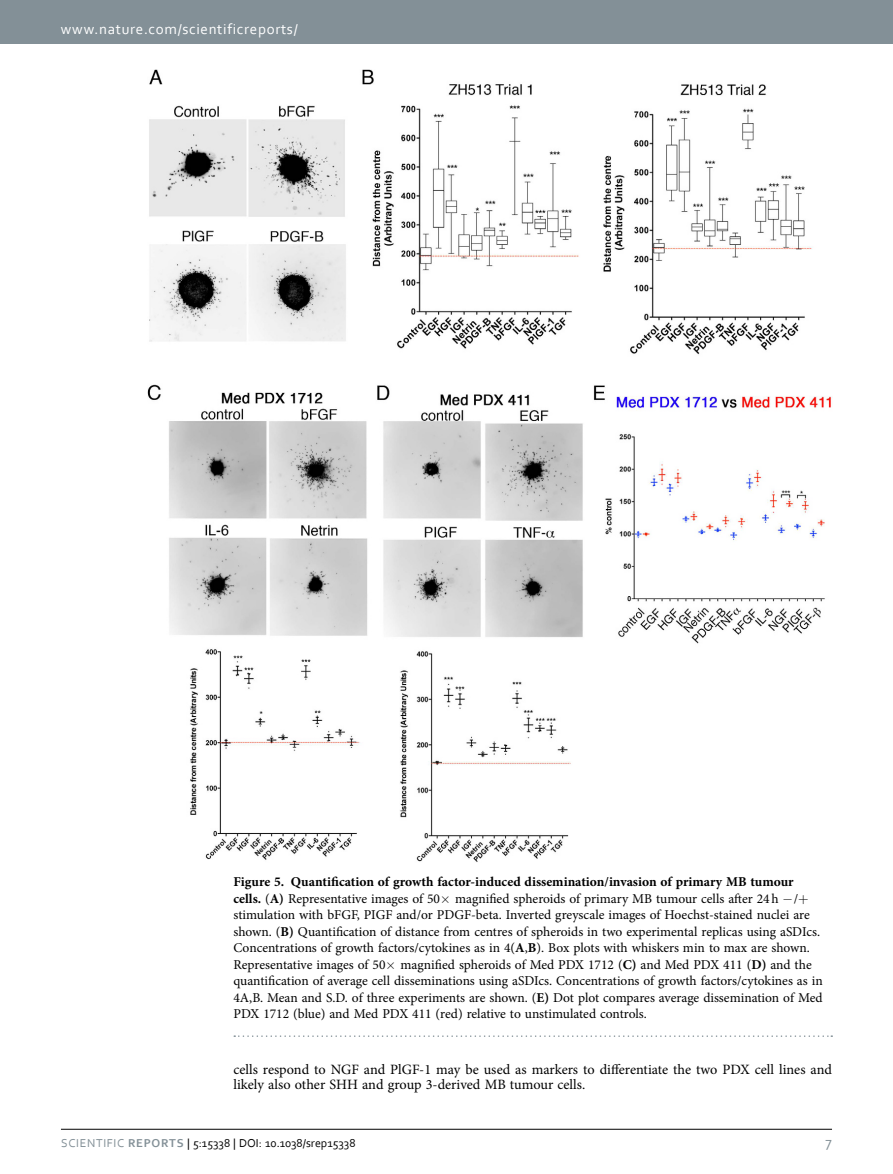
<style>
.page{position:relative;width:893px;height:1174px;background:#fff}
.page>*{position:absolute;margin:0;border:0;box-sizing:border-box;transform-origin:0 0}
.t1{font:15px "Corbel 2";letter-spacing:.045em;color:#fff}
.t2{font:15px "Corbel 2";color:#839097}
.t3{font:14.25px/15.8px "Minion Pro";letter-spacing:-.005em;color:#000}
.t4{font:13.5px/16.5px "Minion Pro";letter-spacing:-.005em;color:#000}
.t5{font:12px "Corbel 2";color:#000}
.s1{font-weight:700}
.s2{color:#839097}
.s3{font-family:"Corbel";font-weight:700;color:#839097}
</style>
<div class="page">
<div style="left:0;top:0;width:893px;height:43px;background:#839097"></div>
<hr style="left:61px;top:1129px;width:771px;height:1px;background:#000">
<img style="left:148px;top:70px;width:683px;height:792px">
<svg style="left:234px;top:1035px;width:598px;height:2px"></svg>
<p class="t1" style="left:61px;top:19px;width:238px">www.nature.com/scientificreports/</p>
<p class="t4" style="left:233px;top:873px;width:591px"><span class="s1">Figure 5. Quantification of growth factor-induced dissemination/invasion of primary MB tumour cells.</span> (<span class="s1">A)</span> Representative images of 50 magnified spheroids of primary MB tumour cells after 24h −/ stimulation with bFGF, PIGF and/or PDGF-beta. Inverted greyscale images of Hoechst-stained nuclei are shown. (<span class="s1">B)</span> Quantification of distance from centres of spheroids in two experimental replicas using aSDIcs.<br>Concentrations of growth factors/cytokines as in 4(<span class="s1">A</span>,<span class="s1">B</span>). Box plots with whiskers min to max are shown.<br>Representative images of 50 magnified spheroids of Med PDX 1712 (<span class="s1">C)</span> and Med PDX 411 (<span class="s1">D)</span> and the quantification of average cell disseminations using aSDIcs. Concentrations of growth factors/cytokines as in 4A,B. Mean and S.D. of three experiments are shown. (<span class="s1">E)</span> Dot plot compares average dissemination of Med PDX 1712 (blue) and Med PDX 411 (red) relative to unstimulated controls.</p>
<p class="t3" style="left:233px;top:1061px;width:600px">cells respond to NGF and PlGF-1 may be used as markers to differentiate the two PDX cell lines and likely also other SHH and group 3-derived MB tumour cells.</p>
<p class="t5" style="left:61px;top:1135px;width:296px"><span class="s2">SCiENTiFiC</span> <span class="s3">REPORTS</span> | 5:15338 | DOI : 10.1038/srep15338</p>
<p class="t2" style="left:826px;top:1132px;width:8px">7</p>
</div>
